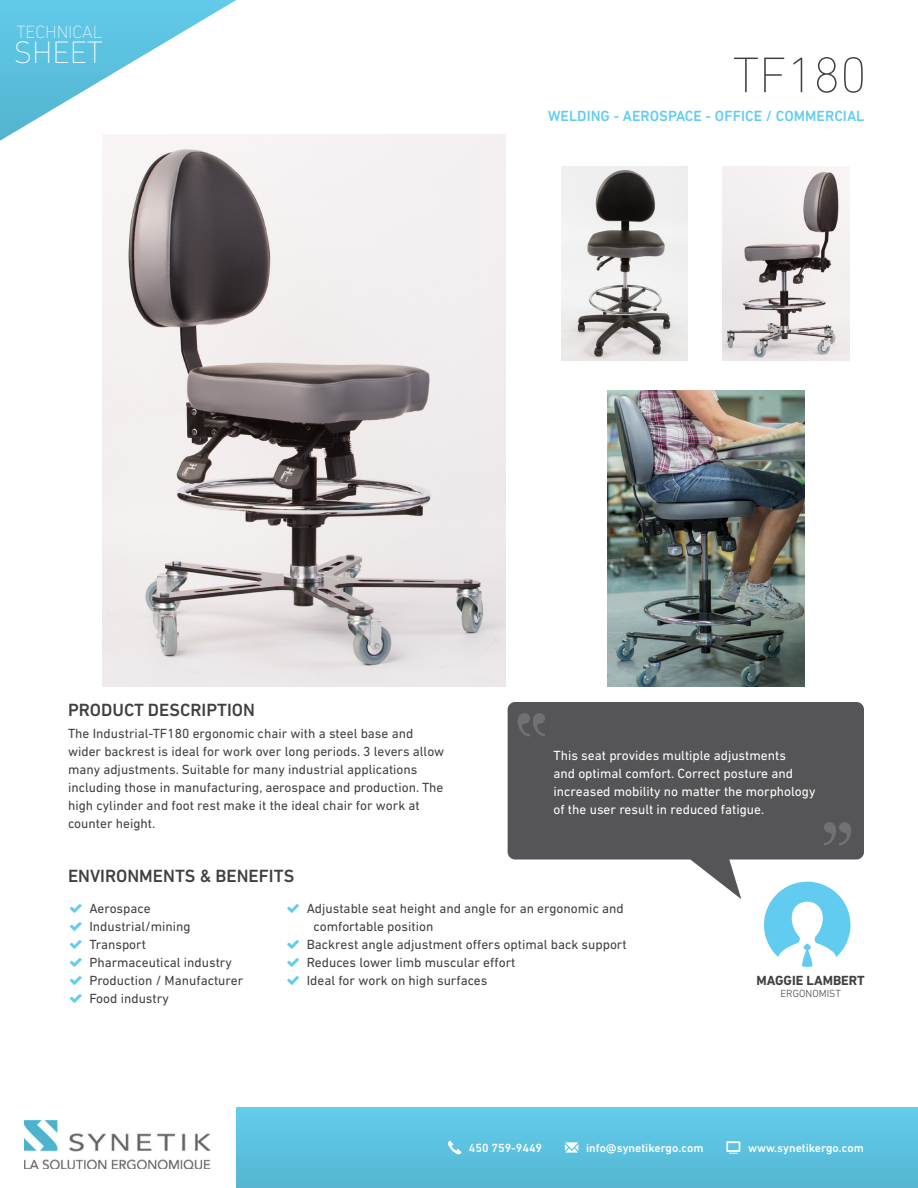
<style>
.page{position:relative;width:918px;height:1188px;background:#fff}
.page>*{position:absolute;margin:0;border:0;box-sizing:border-box;transform-origin:0 0}
.t1{font:200 51px "DIN Next LT Pro";color:#413f41}
.t2{font:200 31.5px "DIN Next LT Pro";letter-spacing:-.005em;color:#fff}
.t3{font:500 18px "DIN Next LT Pro";color:#413f41}
.t4{font:200 18px "DIN Next LT Pro";letter-spacing:-.005em;color:#fff}
.t5{font:500 15px "DIN Next LT Pro";color:#61ccef}
.t6{font:13.5px/18px "DIN Next LT Pro";color:#413f41}
.t7{font:13.5px/18px "DIN Next LT Pro";color:#fff}
.t8{font:700 13.5px "DIN Next LT Pro";color:#413f41}
.t9{font:500 12px "DIN Next LT Pro";color:#fff}
.t10{font:300 10.5px "DIN Next LT Pro";color:#413f41}
</style>
<div class="page">
<svg style="left:0;top:0;width:236px;height:141px"></svg>
<img style="left:25px;top:1120px;width:186px;height:49px">
<div style="left:237px;top:1107px;width:681px;height:81px;background:linear-gradient(to right,#5cc1df,#5cc1df)"></div>
<svg style="left:447px;top:1141px;width:15px;height:14px"></svg>
<svg style="left:565px;top:1142px;width:13px;height:11px"></svg>
<svg style="left:726px;top:1141px;width:14px;height:13px"></svg>
<svg style="left:508px;top:702px;width:356px;height:197px;fill:#555557"></svg>
<svg style="left:824px;top:822px;width:32px;height:23px"></svg>
<svg style="left:512px;top:713px;width:33px;height:23px"></svg>
<div style="left:764px;top:882px;width:86px;height:86px;background:#61ccef;border-radius:50%"></div>
<svg style="left:778px;top:902px;width:58px;height:66px"></svg>
<img style="left:102px;top:134px;width:404px;height:552px">
<img style="left:722px;top:166px;width:128px;height:194px">
<img style="left:561px;top:166px;width:126px;height:194px">
<img style="left:607px;top:391px;width:198px;height:295px">
<p class="t4" style="left:16px;top:21px;width:87px">TECHNICAL</p>
<p class="t2" style="left:13px;top:35px;width:91px">SHEET</p>
<p class="t1" style="left:733px;top:46px;width:135px">TF180</p>
<p class="t5" style="left:548px;top:107px;width:318px">WELDING - AEROSPACE - OFFICE / COMMERCIAL</p>
<p class="t3" style="left:68px;top:699px;width:188px">PRODUCT DESCRIPTION</p>
<p class="t6" style="left:68px;top:724px;width:378px">The Industrial-TF180 ergonomic chair with a steel base and wider backrest is ideal for work over long periods. 3 levers allow many adjustments. Suitable for many industrial applications including those in manufacturing, aerospace and production. The high cylinder and foot rest make it the ideal chair for work at counter height.</p>
<p class="t7" style="left:554px;top:746px;width:264px">This seat provides multiple adjustments<br>and optimal comfort. Correct posture and increased mobility no matter the morphology of the user result in reduced fatigue.</p>
<p class="t3" style="left:68px;top:865px;width:228px">ENVIRONMENTS &amp; BENEFITS</p>
<p class="t6" style="left:89px;top:900px;width:63px">Aerospace</p>
<p class="t6" style="left:89px;top:918px;width:103px">Industrial/mining</p>
<p class="t6" style="left:89px;top:936px;width:58px">Transport</p>
<p class="t6" style="left:89px;top:954px;width:144px">Pharmaceutical industry</p>
<p class="t6" style="left:89px;top:972px;width:155px">Production / Manufacturer</p>
<p class="t6" style="left:89px;top:990px;width:81px">Food industry</p>
<p class="t6" style="left:314px;top:900px;width:312px;text-indent:-7px">Adjustable seat height and angle for an ergonomic and comfortable position</p>
<p class="t6" style="left:307px;top:936px;width:322px">Backrest angle adjustment offers optimal back support</p>
<p class="t6" style="left:307px;top:954px;width:210px">Reduces lower limb muscular effort</p>
<p class="t6" style="left:307px;top:972px;width:182px">Ideal for work on high surfaces</p>
<p class="t8" style="left:757px;top:972px;width:110px">MAGGIE LAMBERT</p>
<p class="t10" style="left:780px;top:988px;width:62px">ERGONOMIST</p>
<p class="t9" style="left:469px;top:1141px;width:75px">450 759-9449</p>
<p class="t9" style="left:586px;top:1141px;width:119px">info@synetikergo.com</p>
<p class="t9" style="left:748px;top:1141px;width:117px">www.synetikergo.com</p>
</div>
